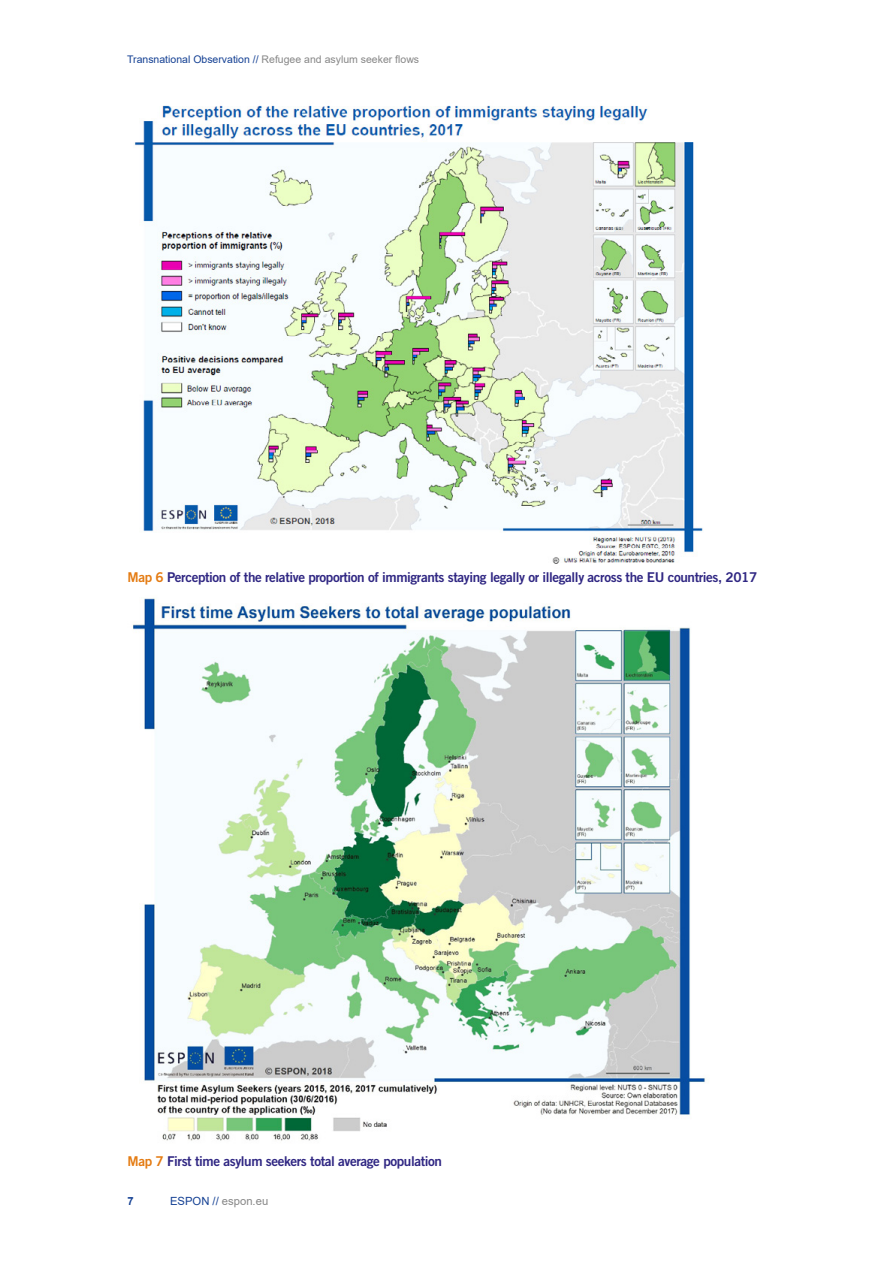
<style>
.page{position:relative;width:893px;height:1263px;background:#fff}
.page>*{position:absolute;margin:0;border:0;box-sizing:border-box;transform-origin:0 0}
.t1{font:13.5px "Trade Gothic LT Std Bd 2";letter-spacing:-.03em;color:#302783}
.t2{font:11.25px "Arial";color:#878787}
.t3{font:700 11.25px "Arial";color:#154194}
.t4{font:10.5px "Arial";color:#878787}
.s1{color:#154194}
.s2{color:#e47b12}
</style>
<div class="page">
<img style="left:133px;top:598px;width:572px;height:543px">
<img style="left:134px;top:105px;width:569px;height:459px">
<p class="t4" style="left:127px;top:52px;width:293px"><span class="s1">Transnational Observation //</span> Refugee and asylum seeker flows</p>
<p class="t1" style="left:128px;top:568px;width:631px"><span class="s2">Map 6</span> Perception of the relative proportion of immigrants staying legally or illegally across the EU countries, 2017</p>
<p class="t1" style="left:128px;top:1153px;width:316px"><span class="s2">Map 7</span> First time asylum seekers total average population</p>
<p class="t3" style="left:128px;top:1193px;width:8px">7</p>
<p class="t2" style="left:170px;top:1193px;width:100px"><span class="s1">ESPON //</span> espon.eu</p>
</div>
